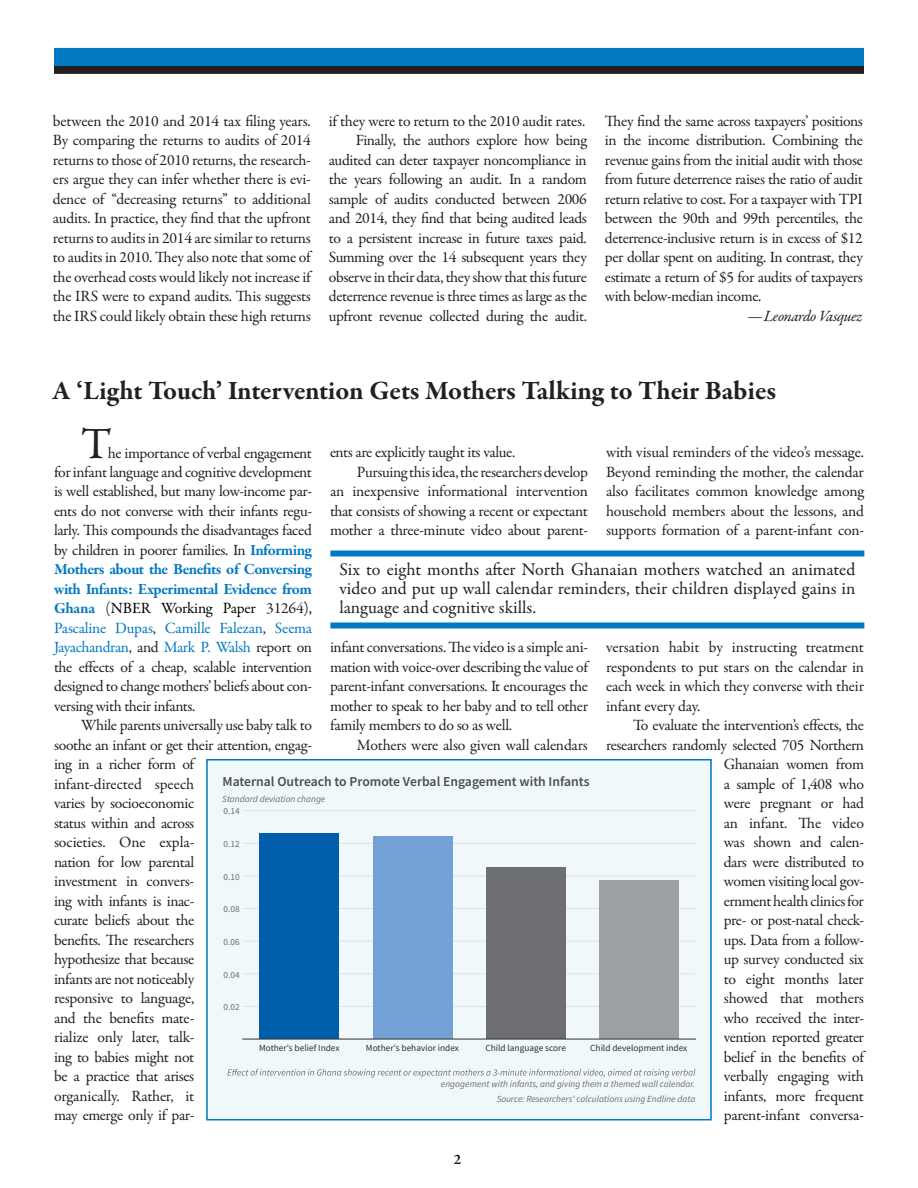
<style>
.page{position:relative;width:918px;height:1188px;background:#fff}
.page>*{position:absolute;margin:0;border:0;box-sizing:border-box;transform-origin:0 0}
.t1{font:45px "Garamond Premr Pro";color:#231f20}
.t2{font:700 27px "Garamond Premr Pro";letter-spacing:-.005em;color:#231f20}
.t3{font:18px/19.5px "Garamond Premr Pro";color:#231f20;text-align:justify}
.t4{font:15.75px/19.5px "Garamond Premr Pro";letter-spacing:-.025em;color:#231f20;text-align:justify}
.t5{font:italic 15.75px "Garamond Premr Pro";letter-spacing:-.025em;color:#231f20}
.t6{font:700 15px "Garamond Premr Pro";color:#231f20}
.t7{font:600 13.65px "Source Sans Pro";color:#4c4c4e}
.t8{font:italic 9.3px/14.2px "Source Sans Pro";color:#6d6e71;text-align:right}
.t9{font:9.3px "Source Sans Pro";color:#2e2f2e}
.t10{font:9.3px "Source Sans Pro";color:#6d6e71}
.s1{font-weight:700;color:#0079c2}
.s2{color:#040503}
.s3{color:#0079c2}
</style>
<div class="page">
<div style="left:54px;top:48px;width:810px;height:18px;background:#0079c2"></div>
<div style="left:55px;top:67px;width:808px;height:6px;background:#231f20"></div>
<div style="left:54px;top:66px;width:810px;height:8px;border:2px solid #231f20"></div>
<div style="left:330px;top:550px;width:534px;height:6px;background:#0079c2"></div>
<div style="left:330px;top:622px;width:534px;height:6px;background:#0079c2"></div>
<div style="left:207px;top:760px;width:504px;height:360px;background:#f1f8fc"></div>
<hr style="left:243px;top:1006px;width:452px;height:1px;background:#d9e2eb">
<hr style="left:243px;top:973px;width:452px;height:1px;background:#d9e2eb">
<hr style="left:243px;top:941px;width:452px;height:1px;background:#d9e2eb">
<hr style="left:243px;top:908px;width:452px;height:1px;background:#d9e2eb">
<hr style="left:243px;top:876px;width:452px;height:1px;background:#d9e2eb">
<hr style="left:243px;top:843px;width:452px;height:1px;background:#d9e2eb">
<hr style="left:243px;top:810px;width:452px;height:1px;background:#d9e2eb">
<div style="left:260px;top:833px;width:79px;height:206px;background:#015ead"></div>
<div style="left:373px;top:837px;width:79px;height:202px;background:#74a1d5"></div>
<div style="left:486px;top:868px;width:79px;height:171px;background:#6d6e71"></div>
<div style="left:599px;top:881px;width:80px;height:158px;background:#9da0a3"></div>
<hr style="left:243px;top:1039px;width:452px;height:1px;background:#2e2f2e">
<svg style="left:227px;top:1069px;width:468px;height:9px"></svg>
<div style="left:206px;top:759px;width:506px;height:361px;border:2px solid #0079c2"></div>
<p class="t4" style="left:53px;top:112px;width:260px">between the 2010 and 2014 tax filing years.<br>By comparing the returns to audits of 2014 returns to those of 2010 returns, the research&shy;ers argue they can infer whether there is evi&shy;dence of “decreasing returns” to additional audits. In practice, they find that the upfront returns to audits in 2014 are similar to returns to audits in 2010. They also note that some of the overhead costs would likely not increase if the IRS were to expand audits. This suggests the IRS could likely obtain these high returns</p>
<p class="t4" style="left:329px;top:112px;width:260px;text-align:right">if they were to return to the 2010 audit rates.<br>Finally, the authors explore how being audited can deter taxpayer noncompliance in the years following an audit. In a random sample of audits conducted between 2006 and 2014, they find that being audited leads to a persistent increase in future taxes paid.<br>Summing over the 14 subsequent years they observe in their data, they show that this future deterrence revenue is three times as large as the upfront revenue collected during the audit.</p>
<p class="t4" style="left:605px;top:112px;width:260px">They find the same across taxpayers’ positions in the income distribution. Combining the revenue gains from the initial audit with those from future deterrence raises the ratio of audit return relative to cost. For a taxpayer with TPI between the 90th and 99th percentiles, the deterrence-inclusive return is in excess of $12 per dollar spent on auditing. In contrast, they estimate a return of $5 for audits of taxpayers with below-median income.</p>
<p class="t5" style="left:747px;top:306px;width:117px">—Leonardo Vasquez</p>
<h2 class="t2" style="left:53px;top:374px;width:725px">A ‘Light Touch’ Intervention Gets Mothers Talking to Their Babies</h2>
<h1 class="t1" style="left:81px;top:416px;width:32px">T</h1>
<p class="t4" style="left:330px;top:443px;width:187px">ents are explicitly taught its value.</p>
<p class="t4" style="left:357px;top:463px;width:232px">Pursuing this idea, the researchers develop</p>
<p class="t4" style="left:330px;top:482px;width:259px">an inexpensive informational intervention</p>
<p class="t4" style="left:330px;top:502px;width:259px">that consists of showing a recent or expectant</p>
<p class="t4" style="left:330px;top:521px;width:260px">mother a three-minute video about parent-</p>
<p class="t4" style="left:606px;top:443px;width:260px">with visual reminders of the video’s message.<br>Beyond reminding the mother, the calendar also facilitates common knowledge among household members about the lessons, and supports formation of a parent-infant con-</p>
<p class="t4" style="left:54px;top:443px;width:260px;text-indent:54px">he importance of verbal engagement for infant language and cognitive development is well established, but many low-income par&shy;ents do not converse with their infants regu&shy;larly. This compounds the disadvantages faced by children in poorer families. In <span class="s1">Informing Mothers about the Benefits of Conversing with Infants: Experimental Evidence from Ghana</span> (<span class="s2">NBER Working Paper</span> 31264<span class="s2">), </span><span class="s3">Pascaline Dupas</span>, <span class="s3">Camille Falezan</span>, <span class="s3">Seema Jayachandran</span>, and <span class="s3">Mark P. Walsh</span> report on the effects of a cheap, scalable intervention designed to change mothers’ beliefs about con&shy;versing with their infants.</p>
<p class="t4" style="left:54px;top:716px;width:260px;text-align:left;text-indent:27px">While parents universally use baby talk to soothe an infant or get their attention, engag&shy;ing in a richer form of<br>infant-directed speech<br>varies by socioeconomic<br>status within and across<br>societies. One expla-<br>nation for low parental<br>investment in convers-<br>ing with infants is inac-<br>curate beliefs about the<br>benefits. The researchers<br>hypothesize that because<br>infants are not noticeably<br>responsive to language,<br>and the benefits mate-<br>rialize only later, talk-<br>ing to babies might not<br>be a practice that arises<br>organically. Rather, it<br>may emerge only if par-</p>
<p class="t3" style="left:339px;top:560px;width:518px">Six to eight months after North Ghanaian mothers watched an animated video and put up wall calendar reminders, their children displayed gains in language and cognitive skills.</p>
<p class="t4" style="left:330px;top:638px;width:260px">infant conversations. The video is a simple ani&shy;mation with voice-over describing the value of parent-infant conversations. It encourages the mother to speak to her baby and to tell other family members to do so as well.</p>
<p class="t4" style="left:357px;top:736px;width:233px">Mothers were also given wall calendars</p>
<p class="t4" style="left:606px;top:638px;width:260px">versation habit by instructing treatment respondents to put stars on the calendar in each week in which they converse with their infant every day.</p>
<p class="t4" style="left:606px;top:716px;width:260px;text-align:right">To evaluate the intervention’s effects, the researchers randomly selected 705 Northern<br>Ghanaian women from<br>a sample of 1,408 who<br>were pregnant or had<br>an infant. The video<br>was shown and calen-<br>dars were distributed to<br>women visiting local gov-<br>ernment health clinics for<br>pre- or post-natal check-<br>ups. Data from a follow-<br>up survey conducted six<br>to eight months later<br>showed that mothers<br>who received the inter-<br>vention reported greater<br>belief in the benefits of<br>verbally engaging with<br>infants, more frequent<br>parent-infant conversa-</p>
<p class="t7" style="left:223px;top:772px;width:369px">Maternal Outreach to Promote Verbal Engagement with Infants</p>
<p class="t8" style="left:222px;top:792px;width:105px">Standard deviation change</p>
<p class="t10" style="left:223px;top:805px;width:18px">0.14</p>
<p class="t10" style="left:223px;top:838px;width:18px">0.12</p>
<p class="t10" style="left:223px;top:871px;width:18px">0.10</p>
<p class="t10" style="left:223px;top:903px;width:18px">0.08</p>
<p class="t10" style="left:223px;top:936px;width:18px">0.06</p>
<p class="t10" style="left:223px;top:969px;width:18px">0.04</p>
<p class="t10" style="left:223px;top:1001px;width:18px">0.02</p>
<p class="t9" style="left:259px;top:1042px;width:82px">Mother's belief Index</p>
<p class="t9" style="left:366px;top:1042px;width:95px">Mother's behavior index</p>
<p class="t9" style="left:485px;top:1042px;width:82px">Child language score</p>
<p class="t9" style="left:590px;top:1042px;width:99px">Child development index</p>
<p class="t8" style="left:441px;top:1077px;width:256px">engagement with infants, and giving them a themed wall calendar.<br>Source: Researchers' calculations using Endline data</p>
<p class="t6" style="left:454px;top:1150px;width:9px">2</p>
</div>
